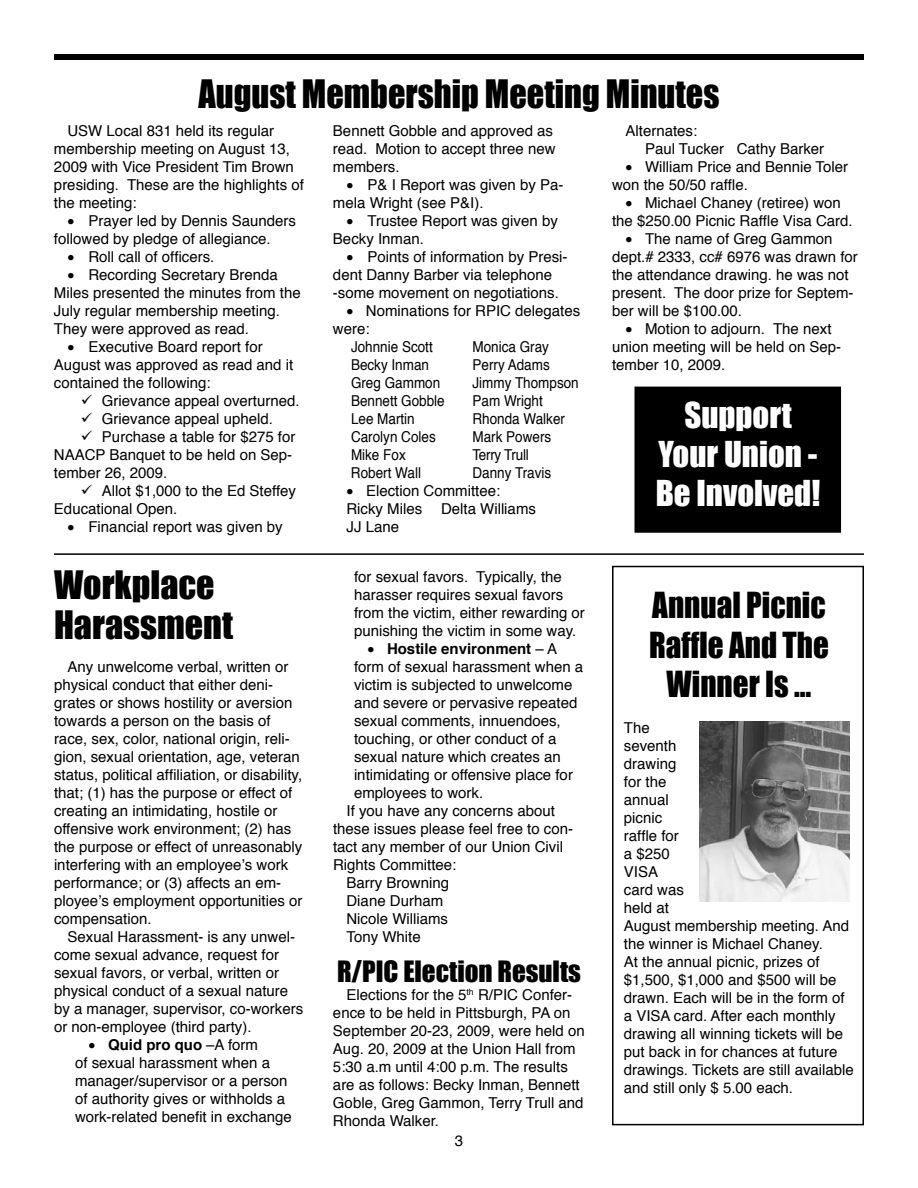
<style>
.page{position:relative;width:918px;height:1188px;background:#fff}
.page>*{position:absolute;margin:0;border:0;box-sizing:border-box;transform-origin:0 0}
.t1{font:36px "Impact";color:#000;scale:.95 1}
.t2{font:36px/40.5px "Impact";color:#000}
.t3{font:33px/39.6px "Impact";color:#000;text-align:center;scale:.94 1}
.t4{font:32.85px/39.3px "Impact";color:#fff;text-align:center}
.t5{font:27px "Impact";color:#000}
.t6{font:15px/18px "Helvetica";color:#000}
.t7{font:15px "Helvetica";color:#000;scale:.9 1}
.t8{font:700 15px "Helvetica";color:#000}
.t9{font:15px "Helvetica";letter-spacing:-.02em;color:#000;scale:.9 1}
.s1{font-weight:700}
.s2{font-weight:400}
</style>
<div class="page">
<div style="left:54px;top:54px;width:810px;height:6px;background:#000"></div>
<div style="left:612px;top:566px;width:252px;height:559px;border:2px solid #000"></div>
<hr style="left:54px;top:553px;width:810px;height:2px;background:#000">
<img style="left:700px;top:722px;width:149px;height:179px">
<div style="left:635px;top:387px;width:205px;height:145px;background:#000"></div>
<div style="left:634px;top:387px;width:207px;height:146px;border:1px solid #000"></div>
<h1 class="t1" style="left:199px;top:72px;width:550px">August Membership Meeting Minutes</h1>
<p class="t6" style="left:54px;top:121px;width:251px;text-indent:14px">USW Local 831 held its regular membership meeting on August 13,<br>2009 with Vice President Tim Brown presiding. These are the highlights of the meeting:</p>
<p class="t6" style="left:54px;top:211px;width:244px;text-indent:14px">• Prayer led by Dennis Saunders followed by pledge of allegiance.</p>
<p class="t6" style="left:67px;top:247px;width:148px">• Roll call of officers.</p>
<p class="t6" style="left:54px;top:265px;width:248px;text-indent:14px">• Recording Secretary Brenda<br>Miles presented the minutes from the<br>July regular membership meeting.<br>They were approved as read.</p>
<p class="t6" style="left:54px;top:337px;width:241px;text-indent:14px">• Executive Board report for<br>August was approved as read and it contained the following:</p>
<p class="t6" style="left:81px;top:391px;width:220px">✓ Grievance appeal overturned.</p>
<p class="t6" style="left:81px;top:409px;width:193px">✓ Grievance appeal upheld.</p>
<p class="t6" style="left:54px;top:427px;width:243px;text-indent:27px">✓ Purchase a table for $275 for<br>NAACP Banquet to be held on Sep&shy;tember 26, 2009.</p>
<p class="t6" style="left:54px;top:481px;width:244px;text-indent:27px">✓ Allot $1,000 to the Ed Steffey<br>Educational Open.</p>
<p class="t6" style="left:67px;top:517px;width:217px">• Financial report was given by</p>
<h1 class="t2" style="left:54px;top:564px;width:181px">Workplace<br>Harassment</h1>
<p class="t6" style="left:54px;top:657px;width:250px;text-indent:14px">Any unwelcome verbal, written or physical conduct that either deni&shy;grates or shows hostility or aversion towards a person on the basis of race, sex, color, national origin, reli&shy;gion, sexual orientation, age, veteran status, political affiliation, or disability, that; (1) has the purpose or effect of creating an intimidating, hostile or offensive work environment; (2) has the purpose or effect of unreasonably interfering with an employee’s work performance; or (3) affects an em&shy;ployee’s employment opportunities or compensation.</p>
<p class="t6" style="left:54px;top:927px;width:251px;text-indent:14px">Sexual Harassment- is any unwel&shy;come sexual advance, request for sexual favors, or verbal, written or physical conduct of a sexual nature by a manager, supervisor, co-workers or non-employee (third party).</p>
<p class="t6" style="left:75px;top:1035px;width:218px;text-indent:13px">• <span class="s1">Quid pro quo</span> –A form<br>of sexual harassment when a manager/supervisor or a person of authority gives or withholds a work-related benefit in exchange</p>
<p class="t6" style="left:333px;top:121px;width:224px">Bennett Gobble and approved as read. Motion to accept three new members.</p>
<p class="t6" style="left:333px;top:175px;width:232px;text-indent:14px">• P&amp; I Report was given by Pa&shy;mela Wright (see P&amp;I).</p>
<p class="t6" style="left:333px;top:211px;width:226px;text-indent:14px">• Trustee Report was given by<br>Becky Inman.</p>
<p class="t6" style="left:333px;top:247px;width:236px;text-indent:13px">• Points of information by Presi&shy;dent Danny Barber via telephone -some movement on negotiations.</p>
<p class="t6" style="left:346px;top:301px;width:235px">• Nominations for RPIC delegates</p>
<p class="t6" style="left:333px;top:319px;width:38px">were:</p>
<p class="t7" style="left:351px;top:334px;width:92px">Johnnie Scott</p>
<p class="t7" style="left:472px;top:334px;width:87px">Monica Gray</p>
<p class="t7" style="left:351px;top:352px;width:88px">Becky Inman</p>
<p class="t7" style="left:472px;top:352px;width:87px">Perry Adams</p>
<p class="t7" style="left:351px;top:370px;width:101px">Greg Gammon</p>
<p class="t7" style="left:472px;top:370px;width:120px">Jimmy Thompson</p>
<p class="t7" style="left:351px;top:388px;width:106px">Bennett Gobble</p>
<p class="t7" style="left:472px;top:388px;width:80px">Pam Wright</p>
<p class="t7" style="left:351px;top:406px;width:72px">Lee Martin</p>
<p class="t7" style="left:472px;top:406px;width:104px">Rhonda Walker</p>
<p class="t7" style="left:351px;top:424px;width:96px">Carolyn Coles</p>
<p class="t7" style="left:472px;top:424px;width:89px">Mark Powers</p>
<p class="t7" style="left:351px;top:442px;width:62px">Mike Fox</p>
<p class="t9" style="left:472px;top:442px;width:64px">Terry Trull</p>
<p class="t7" style="left:351px;top:460px;width:79px">Robert Wall</p>
<p class="t7" style="left:472px;top:460px;width:89px">Danny Travis</p>
<p class="t6" style="left:346px;top:481px;width:191px">• Election Committee:<br>Ricky Miles Delta Williams<br>JJ Lane</p>
<p class="t6" style="left:354px;top:567px;width:232px">for sexual favors. Typically, the harasser requires sexual favors from the victim, either rewarding or punishing the victim in some way.</p>
<p class="t8" style="left:368px;top:635px;width:191px">• Hostile environment <span class="s2">– A</span></p>
<p class="t6" style="left:354px;top:657px;width:231px">form of sexual harassment when a</p>
<p class="t6" style="left:354px;top:675px;width:220px">victim is subjected to unwelcome</p>
<p class="t6" style="left:354px;top:693px;width:225px">and severe or pervasive repeated</p>
<p class="t6" style="left:354px;top:711px;width:208px">sexual comments, innuendoes,</p>
<p class="t6" style="left:354px;top:729px;width:204px">touching, or other conduct of a</p>
<p class="t6" style="left:354px;top:747px;width:208px">sexual nature which creates an</p>
<p class="t6" style="left:354px;top:765px;width:220px">intimidating or offensive place for</p>
<p class="t6" style="left:354px;top:783px;width:131px">employees to work.</p>
<p class="t6" style="left:347px;top:801px;width:210px">If you have any concerns about</p>
<p class="t6" style="left:333px;top:819px;width:242px">these issues please feel free to con-</p>
<p class="t6" style="left:333px;top:837px;width:232px">tact any member of our Union Civil</p>
<p class="t6" style="left:333px;top:855px;width:125px">Rights Committee:</p>
<p class="t6" style="left:347px;top:873px;width:104px">Barry Browning</p>
<p class="t6" style="left:347px;top:891px;width:98px">Diane Durham</p>
<p class="t6" style="left:347px;top:909px;width:103px">Nicole Williams</p>
<p class="t6" style="left:347px;top:927px;width:76px">Tony White</p>
<h3 class="t5" style="left:337px;top:955px;width:245px">R/PIC Election Results</h3>
<p class="t6" style="left:333px;top:985px;width:253px;text-indent:14px">Elections for the 5<sup>th</sup> R/PIC Confer&shy;ence to be held in Pittsburgh, PA on<br>September 20-23, 2009, were held on<br>Aug. 20, 2009 at the Union Hall from<br>5:30 a.m until 4:00 p.m. The results are as follows: Becky Inman, Bennett<br>Goble, Greg Gammon, Terry Trull and<br>Rhonda Walker.</p>
<p class="t6" style="left:455px;top:1131px;width:10px">3</p>
<p class="t6" style="left:645px;top:121px;width:181px;text-indent:-20px">Alternates:<br>Paul Tucker Cathy Barker</p>
<p class="t6" style="left:612px;top:157px;width:238px;text-indent:14px">• William Price and Bennie Toler won the 50/50 raffle.</p>
<p class="t6" style="left:612px;top:193px;width:242px;text-align:center">• Michael Chaney (retiree) won<br>the $250.00 Picnic Raffle Visa Card.</p>
<p class="t6" style="left:612px;top:229px;width:247px;text-indent:14px">• The name of Greg Gammon dept.# 2333, cc# 6976 was drawn for the attendance drawing. he was not present. The door prize for Septem&shy;ber will be $100.00.</p>
<p class="t6" style="left:612px;top:319px;width:231px;text-indent:14px">• Motion to adjourn. The next union meeting will be held on Sep&shy;tember 10, 2009.</p>
<h3 class="t4" style="left:656px;top:395px;width:166px">Support<br>Your Union -<br>Be Involved!</h3>
<h2 class="t3" style="left:649px;top:585px;width:193px">Annual Picnic<br>Raffle And The<br>Winner Is …</h2>
<p class="t6" style="left:624px;top:719px;width:232px">The<br>seventh<br>drawing<br>for the<br>annual<br>picnic<br>raffle for<br>a $250<br>VISA<br>card was<br>held at<br>August membership meeting. And the winner is Michael Chaney.<br>At the annual picnic, prizes of $1,500, $1,000 and $500 will be drawn. Each will be in the form of a VISA card. After each monthly drawing all winning tickets will be put back in for chances at future drawings. Tickets are still available and still only $ 5.00 each.</p>
</div>
